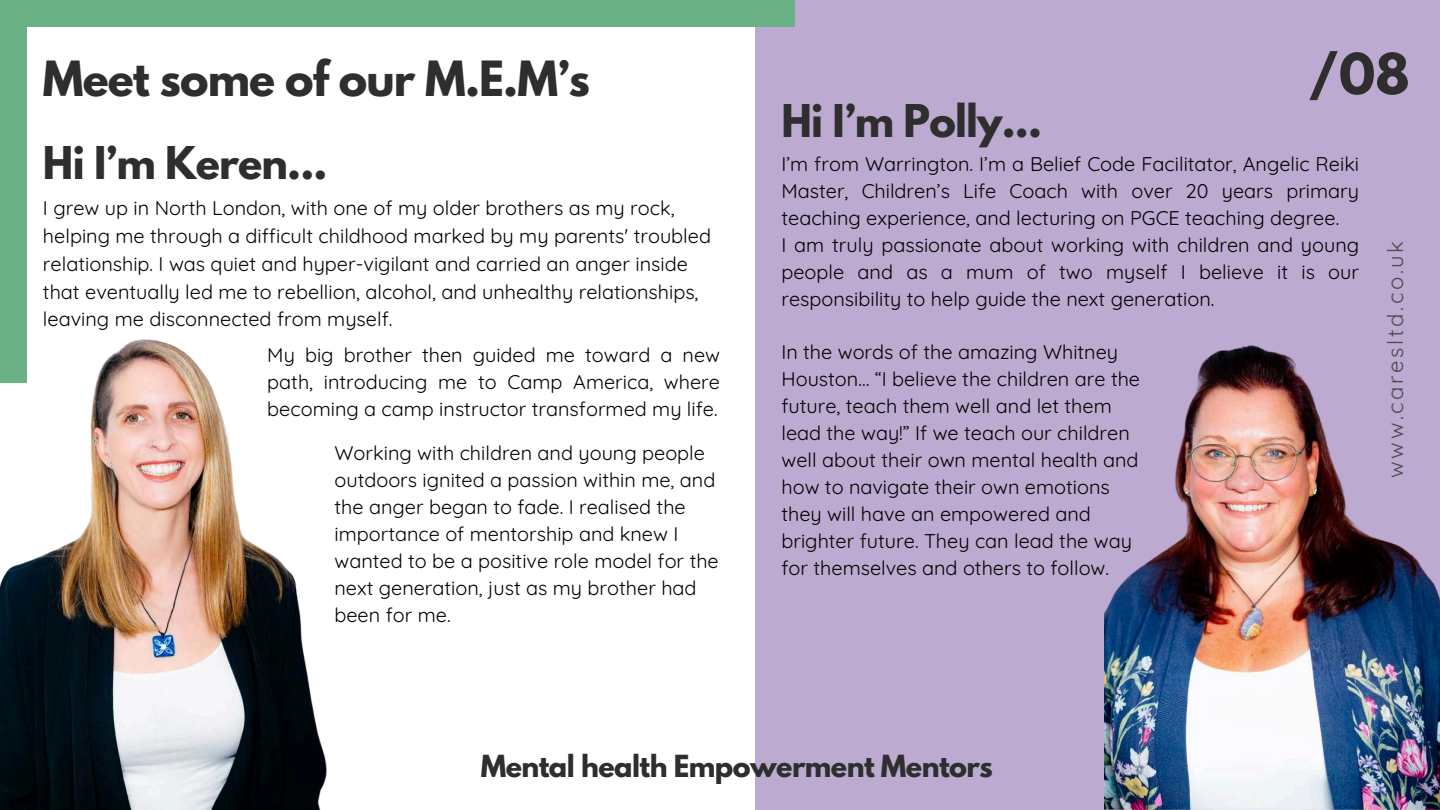
<style>
.page{position:relative;width:1440px;height:810px;background:#fff}
.page>*{position:absolute;margin:0;border:0;box-sizing:border-box;transform-origin:0 0}
.t1{font:700 50px "League Spartan";color:#2e2e2e}
.t2{font:700 43px "League Spartan";letter-spacing:-.02em;color:#2e2e2e}
.t3{font:700 40px "League Spartan";letter-spacing:-.02em;color:#2e2e2e}
.t4{font:700 27px "League Spartan";letter-spacing:-.02em;color:#2e2e2e}
.t5{font:22px "Quicksand";letter-spacing:.12em;color:#4d4d4d}
.t6{font:19.8px/27px "Quicksand";color:#000;text-align:justify}
</style>
<div class="page">
<div style="left:755px;top:0;width:685px;height:810px;background:#bcaad0"></div>
<img style="left:1104px;top:345px;width:336px;height:465px">
<div style="left:0;top:0;width:26px;height:382px;background:#6ab285"></div>
<div style="left:25px;top:0;width:770px;height:26px;background:#6ab285"></div>
<img style="left:0;top:283px;width:327px;height:527px">
<p class="t2" style="left:43px;top:58px;width:549px">Meet some of our M.E.M’s</p>
<p class="t1" style="left:1308px;top:49px;width:103px">/08</p>
<h4 class="t3" style="left:781px;top:101px;width:262px">Hi I’m Polly...</h4>
<p class="t6" style="left:781px;top:150px;width:579px">I’m from Warrington. I’m a Belief Code Facilitator, Angelic Reiki Master, Children’s Life Coach with over 20 years primary teaching experience, and lecturing on PGCE teaching degree.</p>
<p class="t6" style="left:781px;top:231px;width:579px">I am truly passionate about working with children and young people and as a mum of two myself I believe it is our responsibility to help guide the next generation.</p>
<h2 class="t6" style="left:781px;top:338px;width:360px;text-align:left">In the words of the amazing Whitney Houston… “I believe the children are the future, teach them well and let them lead the way!” If we teach our children well about their own mental health and how to navigate their own emotions they will have an empowered and brighter future. They can lead the way for themselves and others to follow.</h2>
<h2 class="t3" style="left:43px;top:143px;width:286px">Hi I’m Keren...</h2>
<p class="t6" style="left:43px;top:194px;width:670px;line-height:27.8px;text-align:left">I grew up in North London, with one of my older brothers as my rock, helping me through a difficult childhood marked by my parents' troubled relationship. I was quiet and hyper-vigilant and carried an anger inside that eventually led me to rebellion, alcohol, and unhealthy relationships, leaving me disconnected from myself.</p>
<p class="t6" style="left:267px;top:341px;width:454px">My big brother then guided me toward a new path, introducing me to Camp America, where becoming a camp instructor transformed my life.</p>
<p class="t6" style="left:334px;top:439px;width:386px;text-align:left">Working with children and young people outdoors ignited a passion within me, and the anger began to fade. I realised the importance of mentorship and knew I wanted to be a positive role model for the next generation, just as my brother had been for me.</p>
<h1 class="t5" style="left:1381px;top:478px;width:238px;rotate:-90deg">www.caresltd.co.uk</h1>
<h3 class="t4" style="left:481px;top:752px;width:513px">Mental health Empowerment Mentors</h3>
</div>
